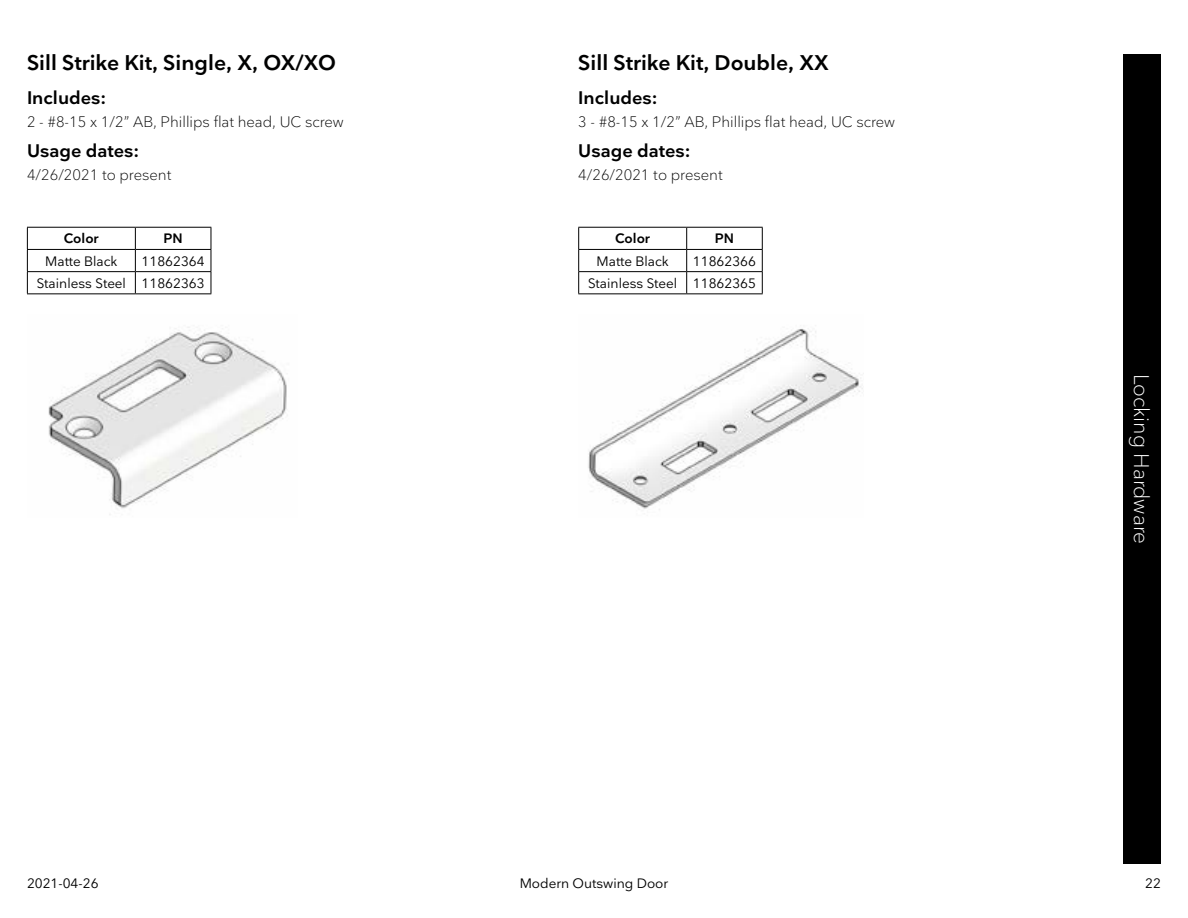
<style>
.page{position:relative;width:1188px;height:918px;background:#fff}
.page>*{position:absolute;margin:0;border:0;box-sizing:border-box;transform-origin:0 0}
.t1{font:600 21px "Nationale";color:#000101}
.t2{font:300 21px "Nationale";color:#fff}
.t3{font:600 18px "Nationale";color:#000}
.t4{font:300 15px "Nationale";color:#000}
.t5{font:13.5px/22.2px "Nationale";color:#000;text-align:right}
.t6{font:13.5px "Nationale";color:#000101}
.t7{font:600 13.5px "Nationale";color:#000}
</style>
<div class="page">
<div style="left:1123px;top:54px;width:38px;height:810px;background:#000"></div>
<img style="left:48px;top:327px;width:240px;height:188px">
<hr style="left:27px;top:227px;width:108px;height:1px;background:#000">
<hr style="left:135px;top:227px;width:76px;height:1px;background:#000">
<hr style="left:27px;top:249px;width:108px;height:1px;background:#000">
<hr style="left:135px;top:249px;width:76px;height:1px;background:#000">
<hr style="left:27px;top:271px;width:108px;height:1px;background:#000">
<svg style="left:27px;top:228px;width:1px;height:65px"></svg>
<hr style="left:135px;top:271px;width:76px;height:1px;background:#000">
<svg style="left:135px;top:228px;width:1px;height:65px"></svg>
<svg style="left:211px;top:228px;width:1px;height:65px"></svg>
<hr style="left:27px;top:293px;width:108px;height:1px;background:#000">
<hr style="left:135px;top:293px;width:76px;height:1px;background:#000">
<img style="left:588px;top:328px;width:275px;height:182px">
<hr style="left:578px;top:227px;width:109px;height:1px;background:#000">
<hr style="left:687px;top:227px;width:76px;height:1px;background:#000">
<hr style="left:578px;top:249px;width:109px;height:1px;background:#000">
<hr style="left:687px;top:249px;width:76px;height:1px;background:#000">
<hr style="left:578px;top:271px;width:109px;height:1px;background:#000">
<svg style="left:578px;top:228px;width:1px;height:65px"></svg>
<hr style="left:687px;top:271px;width:76px;height:1px;background:#000">
<svg style="left:686px;top:228px;width:1px;height:65px"></svg>
<svg style="left:762px;top:228px;width:1px;height:65px"></svg>
<hr style="left:578px;top:293px;width:109px;height:1px;background:#000">
<hr style="left:687px;top:293px;width:76px;height:1px;background:#000">
<h1 class="t1" style="left:27px;top:49px;width:310px">Sill Strike Kit, Single, X, OX/XO</h1>
<p class="t3" style="left:27px;top:86px;width:81px">Includes:</p>
<p class="t4" style="left:27px;top:112px;width:318px">2 - #8-15 x 1/2” AB, Phillips flat head, UC screw</p>
<p class="t3" style="left:27px;top:139px;width:114px">Usage dates:</p>
<p class="t4" style="left:27px;top:165px;width:146px">4/26/2021 to present</p>
<h1 class="t1" style="left:578px;top:49px;width:252px">Sill Strike Kit, Double, XX</h1>
<p class="t3" style="left:578px;top:86px;width:81px">Includes:</p>
<p class="t4" style="left:578px;top:112px;width:318px">3 - #8-15 x 1/2” AB, Phillips flat head, UC screw</p>
<p class="t3" style="left:578px;top:139px;width:114px">Usage dates:</p>
<p class="t4" style="left:578px;top:165px;width:146px">4/26/2021 to present</p>
<p class="t7" style="left:64px;top:230px;width:36px">Color</p>
<p class="t7" style="left:164px;top:230px;width:21px">PN</p>
<p class="t5" style="left:45px;top:250px;width:74px">Matte Black</p>
<p class="t5" style="left:37px;top:250px;width:169px">11862364<br>Stainless Steel 11862363</p>
<p class="t7" style="left:615px;top:230px;width:36px">Color</p>
<p class="t7" style="left:715px;top:230px;width:21px">PN</p>
<p class="t5" style="left:597px;top:250px;width:74px">Matte Black</p>
<p class="t5" style="left:588px;top:250px;width:169px">11862366<br>Stainless Steel 11862365</p>
<p class="t6" style="left:27px;top:874px;width:73px">2021-04-26</p>
<p class="t6" style="left:520px;top:874px;width:150px">Modern Outswing Door</p>
<h1 class="t2" style="left:1155px;top:374px;width:172px;rotate:90deg">Locking Hardware</h1>
<p class="t6" style="left:1145px;top:874px;width:17px">22</p>
</div>
